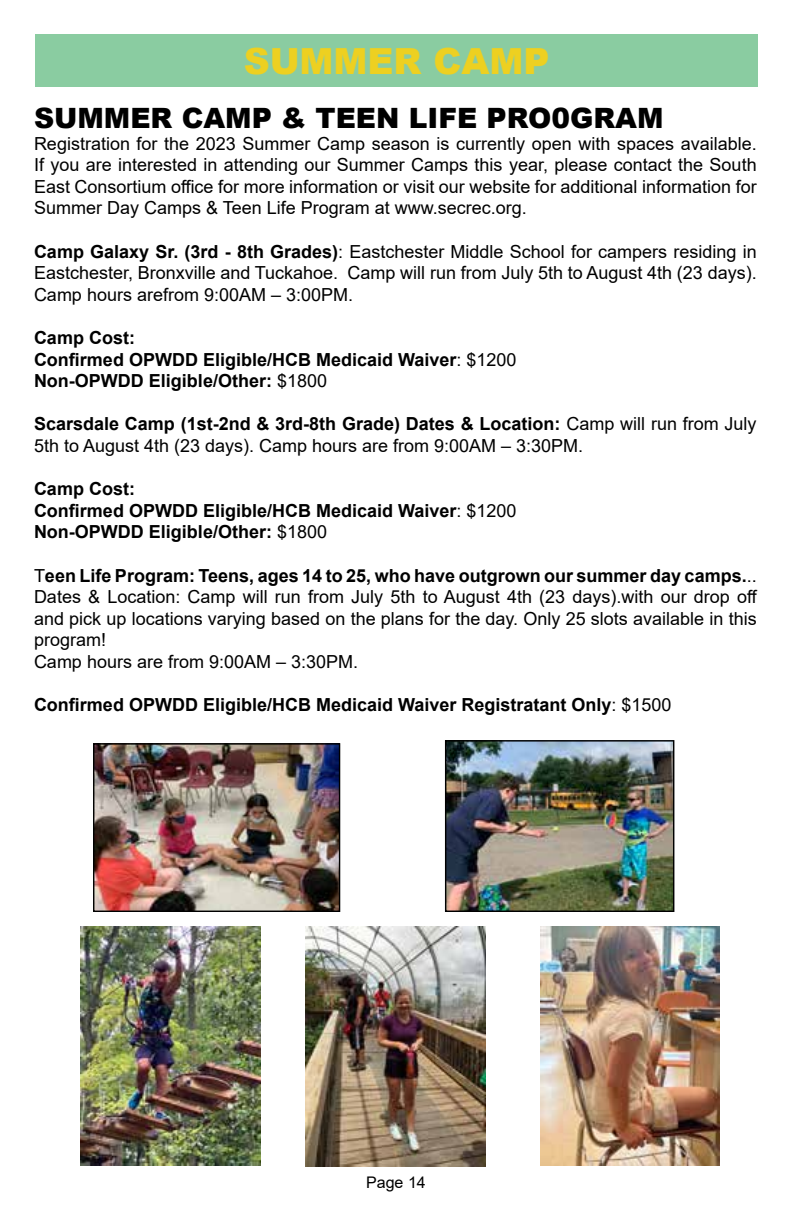
<style>
.page{position:relative;width:792px;height:1224px;background:#fff}
.page>*{position:absolute;margin:0;border:0;box-sizing:border-box;transform-origin:0 0}
.t1{font:900 36px "Arial";color:#edd021}
.t2{font:900 28px "Arial";color:#000}
.t3{font:18px/21.6px "Arial";color:#000;text-align:justify}
.t4{font:700 18px/21.6px "Arial";color:#000}
.t5{font:16px "Arial";color:#000}
.s1{font-weight:700}
.s2{font-weight:400}
</style>
<div class="page">
<div style="left:35px;top:34px;width:723px;height:52px;background:#8acca1"></div>
<img style="left:95px;top:745px;width:243px;height:165px">
<div style="left:93px;top:743px;width:247px;height:169px;border:1px solid #000"></div>
<img style="left:447px;top:742px;width:225px;height:168px">
<div style="left:445px;top:740px;width:229px;height:172px;border:1px solid #000"></div>
<img style="left:81px;top:926px;width:179px;height:240px">
<img style="left:305px;top:926px;width:180px;height:240px">
<img style="left:540px;top:926px;width:180px;height:240px">
<h1 class="t1" style="left:244px;top:35px;width:307px">SUMMER CAMP</h1>
<h2 class="t2" style="left:34px;top:98px;width:631px">SUMMER CAMP &amp; TEEN LIFE PRO0GRAM</h2>
<p class="t3" style="left:34px;top:132px;width:724px">Registration for the 2023 Summer Camp season is currently open with spaces available.<br>If you are interested in attending our Summer Camps this year, please contact the South East Consortium office for more information or visit our website for additional information for Summer Day Camps &amp; Teen Life Program at www.secrec.org.</p>
<p class="t3" style="left:34px;top:240px;width:724px"><span class="s1">Camp Galaxy Sr. (3rd - 8th Grades)</span>: Eastchester Middle School for campers residing in Eastchester, Bronxville and Tuckahoe. Camp will run from July 5th to August 4th (23 days).<br>Camp hours arefrom 9:00AM – 3:00PM.</p>
<p class="t4" style="left:34px;top:327px;width:484px">Camp Cost:<br>Confirmed OPWDD Eligible/HCB Medicaid Waiver<span class="s2">: $1200<br></span>Non-OPWDD Eligible/Other: <span class="s2">$1800</span></p>
<p class="t3" style="left:34px;top:413px;width:724px"><span class="s1">Scarsdale Camp (1st-2nd &amp; 3rd-8th Grade) Dates &amp; Location:</span> Camp will run from July<br>5th to August 4th (23 days). Camp hours are from 9:00AM – 3:30PM.</p>
<p class="t4" style="left:34px;top:478px;width:484px">Camp Cost:<br>Confirmed OPWDD Eligible/HCB Medicaid Waiver<span class="s2">: $1200<br></span>Non-OPWDD Eligible/Other: <span class="s2">$1800</span></p>
<p class="t3" style="left:34px;top:564px;width:725px;text-align:left">T<span class="s1">een Life Program: Teens, ages 14 to 25, who have outgrown our summer day camps.</span>..<br>Dates &amp; Location: Camp will run from July 5th to August 4th (23 days).with our drop off and pick up locations varying based on the plans for the day. Only 25 slots available in this program!<br>Camp hours are from 9:00AM – 3:30PM.</p>
<p class="t4" style="left:34px;top:694px;width:639px">Confirmed OPWDD Eligible/HCB Medicaid Waiver Registratant Only<span class="s2">: $1500</span></p>
<p class="t5" style="left:366px;top:1171px;width:61px">Page 14</p>
</div>
